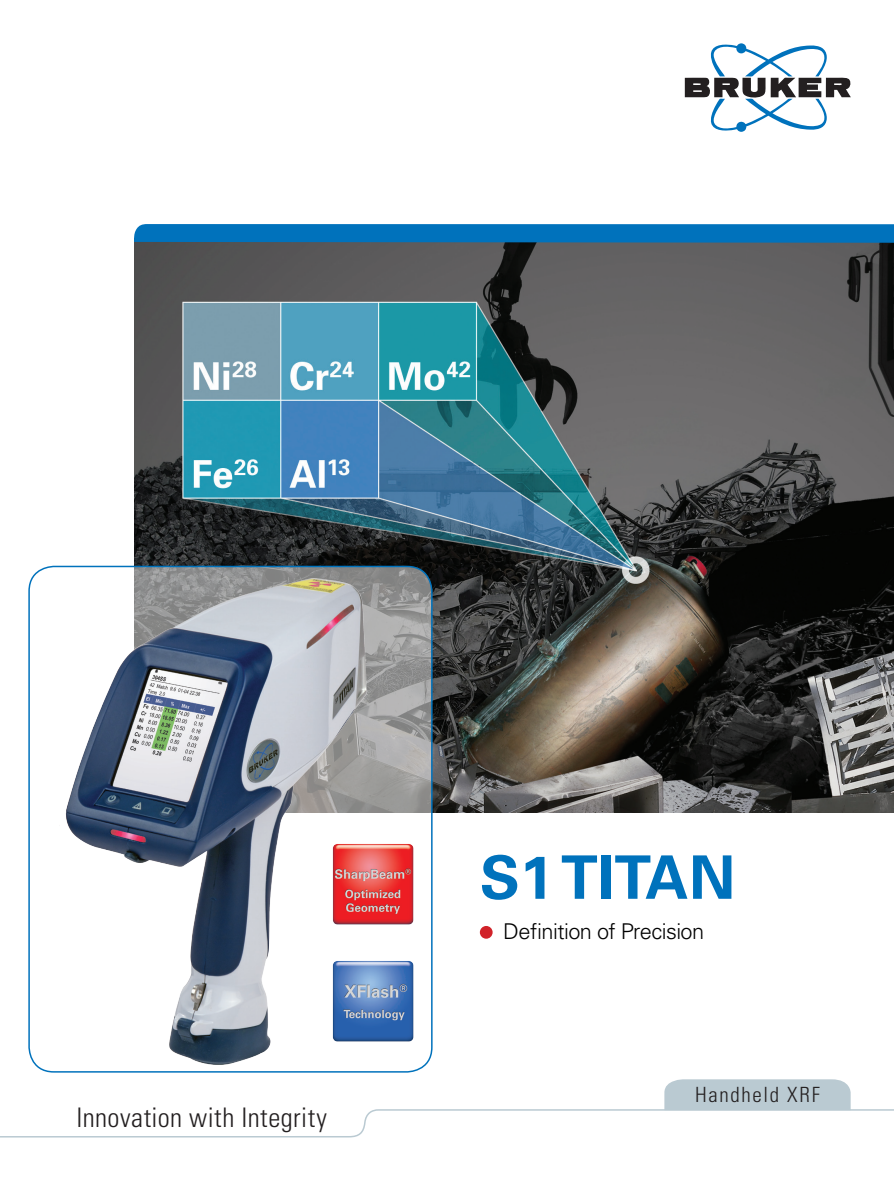
<style>
.page{position:relative;width:894px;height:1188px;background:#fff}
.page>*{position:absolute;margin:0;border:0;box-sizing:border-box;transform-origin:0 0}
.t1{font:700 60px "Univers";color:#0072bc}
.brochure_title-claim{font:300 condensed 27px "Univers LT Std";letter-spacing:.015em;color:#231f20}
.t2{font:300 21.75px "Univers";letter-spacing:-.025em;color:#000}
.brochure_title-techn{font:300 condensed 21px "Univers LT Std";letter-spacing:.08em;color:#231f20}
</style>
<div class="page">
<img style="left:134px;top:242px;width:759px;height:571px">
<svg style="left:684px;top:43px;width:167px;height:89px"></svg>
<svg style="left:0;top:1079px;width:893px;height:59px"></svg>
<svg style="left:29px;top:566px;width:402px;height:506px"></svg>
<div style="left:134px;top:224px;width:759px;height:18px;background:#0072bc"></div>
<img style="left:50px;top:565px;width:333px;height:508px">
<div style="left:479px;top:926px;width:13px;height:13px;background:#d1232a;border-radius:50%"></div>
<img style="left:326px;top:838px;width:94px;height:94px">
<img style="left:326px;top:955px;width:94px;height:94px">
<p class="brochure_title-claim" style="left:77px;top:1101px;width:252px">Innovation with Integrity</p>
<p class="t1" style="left:479px;top:843px;width:257px">S1 TITAN</p>
<p class="t2" style="left:503px;top:918px;width:202px">Definition of Precision</p>
<p class="brochure_title-techn" style="left:695px;top:1082px;width:126px">Handheld XRF</p>
</div>
